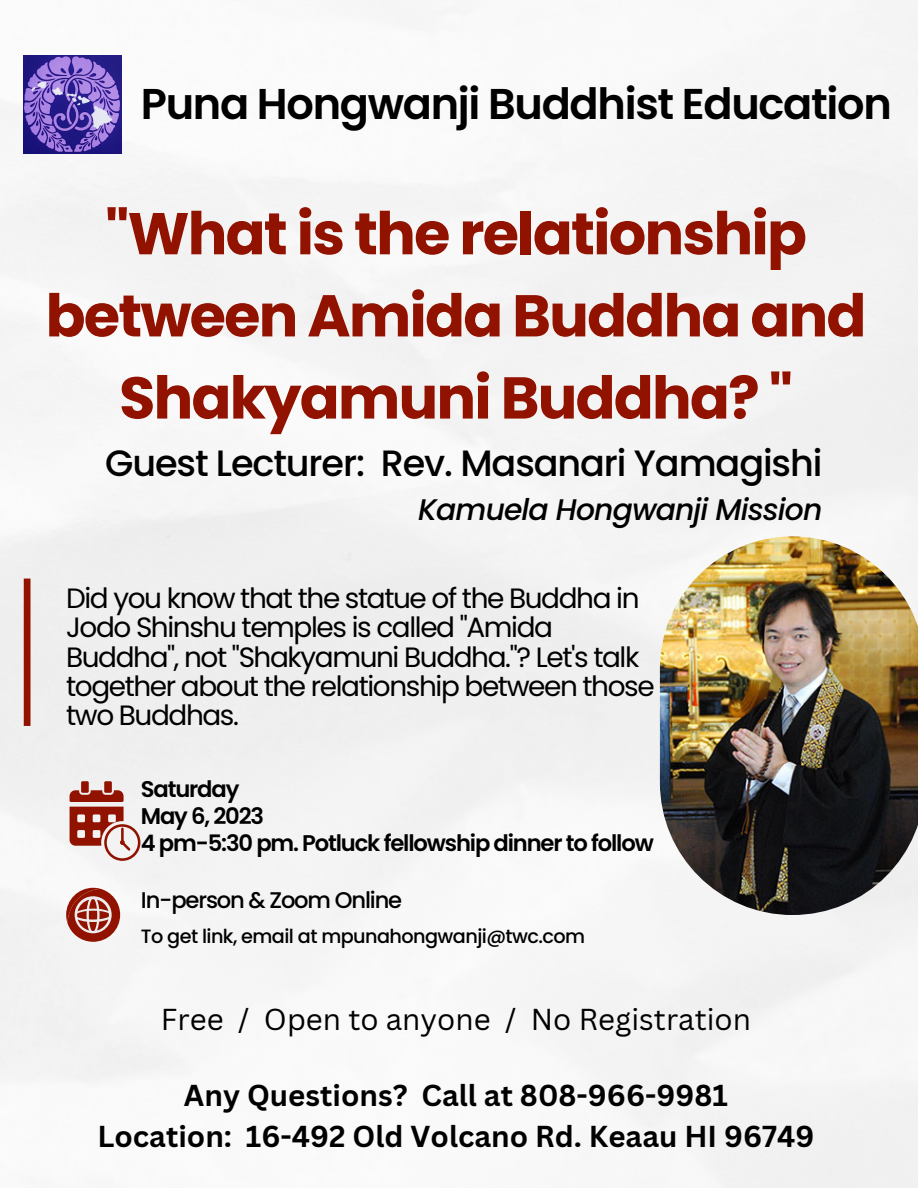
<style>
.page{position:relative;width:918px;height:1188px;background:#f5f5f5}
.page>*{position:absolute;margin:0;border:0;box-sizing:border-box;transform-origin:0 0}
.t1{font:700 58.95px/82.2px "Poppins";letter-spacing:-.03em;color:#921200;text-align:center}
.t2{font:600 43.05px "Poppins";letter-spacing:-.03em;color:#000}
.t3{font:500 36.6px "Poppins";letter-spacing:-.03em;color:#000}
.t4{font:italic 500 29.85px "Poppins";letter-spacing:-.03em;color:#000}
.t5{font:700 29.4px/40.8px "Canva Sans";color:#000;text-align:center}
.t6{font:29.4px "Canva Sans";color:#000}
.t7{font:27.9px/29.2px "Poppins";letter-spacing:-.05em;color:#000}
.t8{font:600 22.65px "Poppins";letter-spacing:-.05em;color:#000}
.t9{font:500 22.65px "Poppins";letter-spacing:-.05em;color:#000}
.t10{font:500 19.2px "Poppins";letter-spacing:-.03em;color:#000}
</style>
<div class="page">
<img style="left:660px;top:536px;width:258px;height:379px">
<div style="left:24px;top:579px;width:7px;height:147px;background:#921200"></div>
<svg style="left:70px;top:790px;width:70px;height:71px"></svg>
<div style="left:81px;top:781px;width:8px;height:12px;background:#921200"></div>
<div style="left:104px;top:781px;width:8px;height:12px;background:#921200"></div>
<svg style="left:66px;top:888px;width:54px;height:54px"></svg>
<img style="left:24px;top:55px;width:98px;height:98px">
<h2 class="t2" style="left:141px;top:74px;width:753px">Puna Hongwanji Buddhist Education</h2>
<h1 class="t1" style="left:46px;top:193px;width:822px">"What is the relationship between Amida Buddha and<br>Shakyamuni Buddha? "</h1>
<h3 class="t3" style="left:105px;top:437px;width:719px">Guest Lecturer: Rev. Masanari Yamagishi</h3>
<p class="t4" style="left:418px;top:488px;width:406px">Kamuela Hongwanji Mission</p>
<p class="t7" style="left:66px;top:584px;width:590px">Did you know that the statue of the Buddha in Jodo Shinshu temples is called "Amida Buddha", not "Shakyamuni Buddha."? Let's talk together about the relationship between those two Buddhas.</p>
<p class="t8" style="left:141px;top:773px;width:100px">Saturday</p>
<p class="t8" style="left:141px;top:828px;width:514px">4 pm-5:30 pm. Potluck fellowship dinner to follow</p>
<p class="t8" style="left:141px;top:800px;width:125px">May 6, 2023</p>
<p class="t9" style="left:141px;top:884px;width:263px">In-person &amp; Zoom Online</p>
<p class="t10" style="left:141px;top:923px;width:446px">To get link, email at mpunahongwanji@twc.com</p>
<p class="t6" style="left:161px;top:998px;width:592px">Free / Open to anyone / No Registration</p>
<p class="t5" style="left:98px;top:1075px;width:719px">Any Questions? Call at 808-966-9981<br>Location: 16-492 Old Volcano Rd. Keaau HI 96749</p>
</div>
